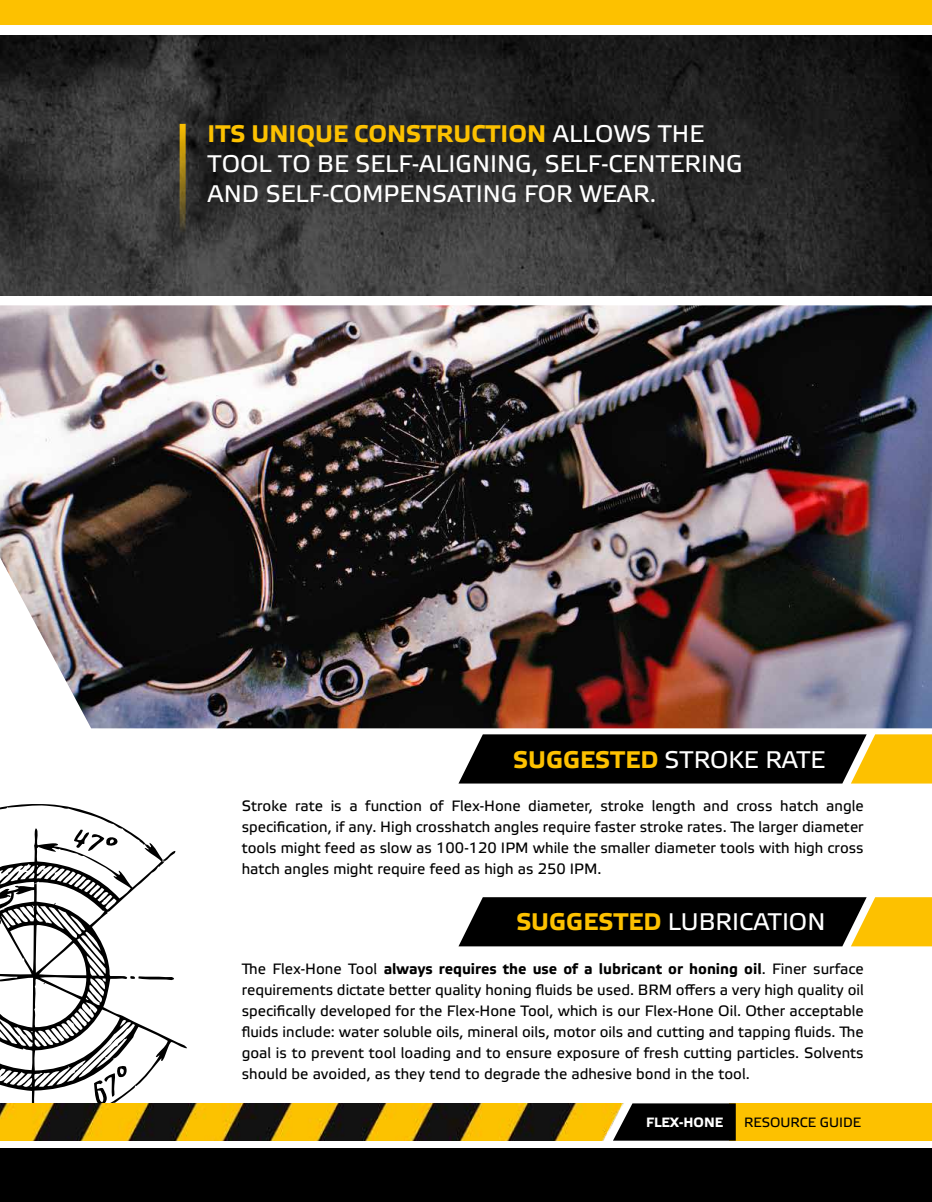
<style>
.page{position:relative;width:932px;height:1202px;background:#fff}
.page>*{position:absolute;margin:0;border:0;box-sizing:border-box;transform-origin:0 0}
.t1{font:24px/30px "Etelka Text Pro";color:#fff}
.t2{font:15px/21px "Etelka Text Pro";color:#000;text-align:justify}
.t3{font:13.5px "Etelka Text Pro";color:#000}
.t4{font:700 13.5px "Etelka Text Pro";color:#fff}
.s1{font-weight:700;color:#fdc100}
.s2{font-weight:700}
</style>
<div class="page">
<svg style="left:0;top:804px;width:187px;height:299px"></svg>
<img style="left:0;top:35px;width:932px;height:260px">
<img style="left:0;top:305px;width:932px;height:423px">
<div style="left:0;top:0;width:932px;height:24px;background:#fdc100"></div>
<svg style="left:458px;top:734px;width:474px;height:49px;background:#31290d"></svg>
<svg style="left:458px;top:897px;width:474px;height:49px;background:#31280c"></svg>
<svg style="left:180px;top:124px;width:6px;height:108px"></svg>
<div style="left:729px;top:1103px;width:203px;height:37px;background:#fdc100"></div>
<img style="left:0;top:1103px;width:613px;height:37px">
<svg style="left:613px;top:1103px;width:122px;height:37px;background:#161511"></svg>
<div style="left:0;top:1148px;width:932px;height:54px;background:#000"></div>
<h1 class="t1" style="left:208px;top:120px;width:536px"><span class="s1">ITS UNIQUE CONSTRUCTION</span> ALLOWS THE<br>TOOL TO BE SELF-ALIGNING, SELF-CENTERING<br>AND SELF-COMPENSATING FOR WEAR.</h1>
<h1 class="t1" style="left:513px;top:745px;width:313px"><span class="s1">SUGGESTED</span> STROKE RATE</h1>
<p class="t2" style="left:242px;top:795px;width:623px">Stroke rate is a function of Flex-Hone diameter, stroke length and cross hatch angle specification, if any. High crosshatch angles require faster stroke rates. The larger diameter tools might feed as slow as 100-120 IPM while the smaller diameter tools with high cross hatch angles might require feed as high as 250 IPM.</p>
<h1 class="t1" style="left:516px;top:908px;width:310px"><span class="s1">SUGGESTED</span> LUBRICATION</h1>
<p class="t2" style="left:242px;top:959px;width:623px">The Flex-Hone Tool <span class="s2">always requires the use of a lubricant or honing oil</span>. Finer surface requirements dictate better quality honing fluids be used. BRM offers a very high quality oil specifically developed for the Flex-Hone Tool, which is our Flex-Hone Oil. Other acceptable fluids include: water soluble oils, mineral oils, motor oils and cutting and tapping fluids. The goal is to prevent tool loading and to ensure exposure of fresh cutting particles. Solvents should be avoided, as they tend to degrade the adhesive bond in the tool.</p>
<p class="t4" style="left:646px;top:1114px;width:79px">FLEX-HONE</p>
<p class="t3" style="left:744px;top:1115px;width:118px">RESOURCE GUIDE</p>
</div>
